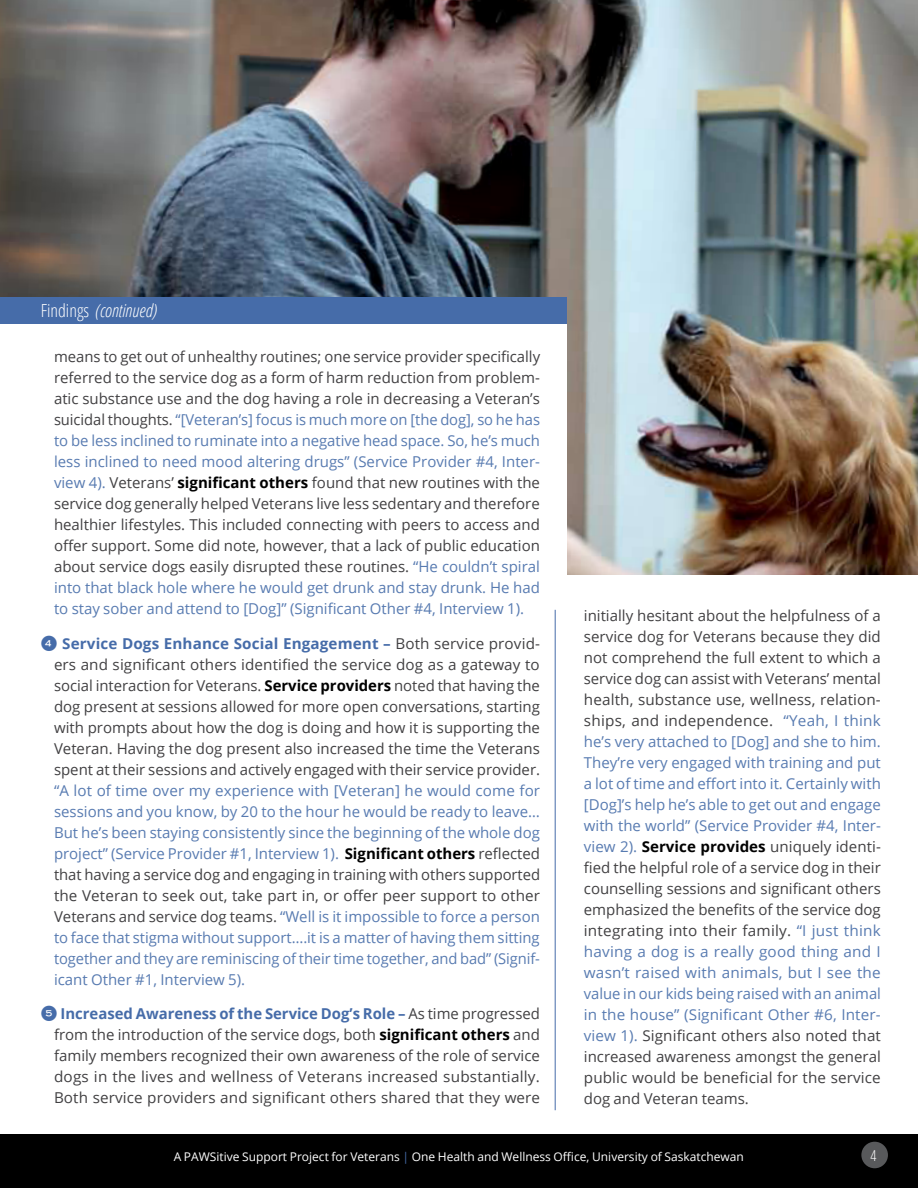
<style>
.page{position:relative;width:918px;height:1188px;background:#fff}
.page>*{position:absolute;margin:0;border:0;box-sizing:border-box;transform-origin:0 0}
.t1{font:italic 300 condensed 18px "Open Sans";color:#fff}
.t2{font:15px/21px "Open Sans";color:#414042;text-align:justify}
.t3{font:15px/21px "Open Sans";letter-spacing:-.005em;color:#587bb1;text-align:justify}
.t4{font:300 condensed 15px "Open Sans";color:#fff}
.t5{font:12px "Open Sans";color:#fff}
.s1{font-style:normal}
.s2{color:#587bb1}
.s3{font-weight:700;color:#000}
.s4{color:#466ca9}
.s5{font-weight:700;color:#466ca9}
.s6{color:#414042}
</style>
<div class="page">
<img style="left:0;top:0;width:567px;height:297px">
<div style="left:0;top:1134px;width:918px;height:54px;background:#000"></div>
<div style="left:0;top:297px;width:567px;height:27px;background:#466ca9"></div>
<img style="left:567px;top:0;width:351px;height:575px">
<hr style="left:555px;top:610px;width:1px;height:500px;background:#466ca9">
<div style="left:861px;top:1142px;width:27px;height:26px;background:#58595b;border-radius:50%"></div>
<p class="t1" style="left:41px;top:299px;width:118px"><span class="s1">Findings</span> (continued)</p>
<p class="t2" style="left:54px;top:346px;width:488px">means to get out of unhealthy routines; one service provider specifically referred to the service dog as a form of harm reduction from problem&shy;atic substance use and the dog having a role in decreasing a Veteran’s suicidal thoughts. <span class="s2">“[Veteran’s] focus is much more on [the dog], so he has to be less inclined to ruminate into a negative head space. So, he’s much less inclined to need mood altering drugs” (Service Provider #4, Inter&shy;view 4).</span> Veterans’ <span class="s3">significant others</span> found that new routines with the service dog generally helped Veterans live less sedentary and therefore healthier lifestyles. This included connecting with peers to access and offer support. Some did note, however, that a lack of public education about service dogs easily disrupted these routines. <span class="s2">“He couldn’t spiral into that black hole where he would get drunk and stay drunk. He had to stay sober and attend to [Dog]” (Significant Other #4, Interview 1).</span></p>
<p class="t2" style="left:54px;top:633px;width:488px;text-indent:-14px"><span class="s4">✔</span> <span class="s5">Service Dogs Enhance Social Engagement –</span> Both service provid&shy;ers and significant others identified the service dog as a gateway to social interaction for Veterans. <span class="s3">Service providers</span> noted that having the dog present at sessions allowed for more open conversations, starting with prompts about how the dog is doing and how it is supporting the Veteran. Having the dog present also increased the time the Veterans spent at their sessions and actively engaged with their service provider.</p>
<p class="t3" style="left:54px;top:780px;width:488px">“A lot of time over my experience with [Veteran] he would come for sessions and you know, by 20 to the hour he would be ready to leave… But he’s been staying consistently since the beginning of the whole dog project” (Service Provider #1, Interview 1). <span class="s3">Significant others</span> <span class="s6">reflected that having a service dog and engaging in training with others supported the Veteran to seek out, take part in, or offer peer support to other Veterans and service dog teams.</span> “Well is it impossible to force a person to face that stigma without support….it is a matter of having them sitting together and they are reminiscing of their time together, and bad” (Signif&shy;icant Other #1, Interview 5).</p>
<p class="t2" style="left:54px;top:1003px;width:488px;text-align:center"><span class="s5">Increased Awareness of the Service Dog’s Role –</span> As time progressed from the introduction of the service dogs, both <span class="s3">significant others</span> and family members recognized their own awareness of the role of service dogs in the lives and wellness of Veterans increased substantially.<br>Both service providers and significant others shared that they were</p>
<p class="t2" style="left:584px;top:605px;width:299px">initially hesitant about the helpfulness of a service dog for Veterans because they did not comprehend the full extent to which a service dog can assist with Veterans’ mental health, substance use, wellness, relation&shy;ships, and independence. <span class="s2">“Yeah, I think he’s very attached to [Dog] and she to him.<br>They’re very engaged with training and put a lot of time and effort into it. Certainly with [Dog]’s help he’s able to get out and engage with the world” (Service Provider #4, Inter&shy;view 2).</span> <span class="s3">Service provides</span> uniquely identi&shy;fied the helpful role of a service dog in their counselling sessions and significant others emphasized the benefits of the service dog integrating into their family. <span class="s2">“I just think having a dog is a really good thing and I wasn’t raised with animals, but I see the value in our kids being raised with an animal in the house” (Significant Other #6, Inter&shy;view 1).</span> Significant others also noted that increased awareness amongst the general public would be beneficial for the service dog and Veteran teams.</p>
<p class="t5" style="left:174px;top:1148px;width:572px">A PAWSitive Support Project for Veterans <span class="s4">|</span> One Health and Wellness Office, University of Saskatchewan</p>
<p class="t4" style="left:870px;top:1145px;width:7px">4</p>
</div>
